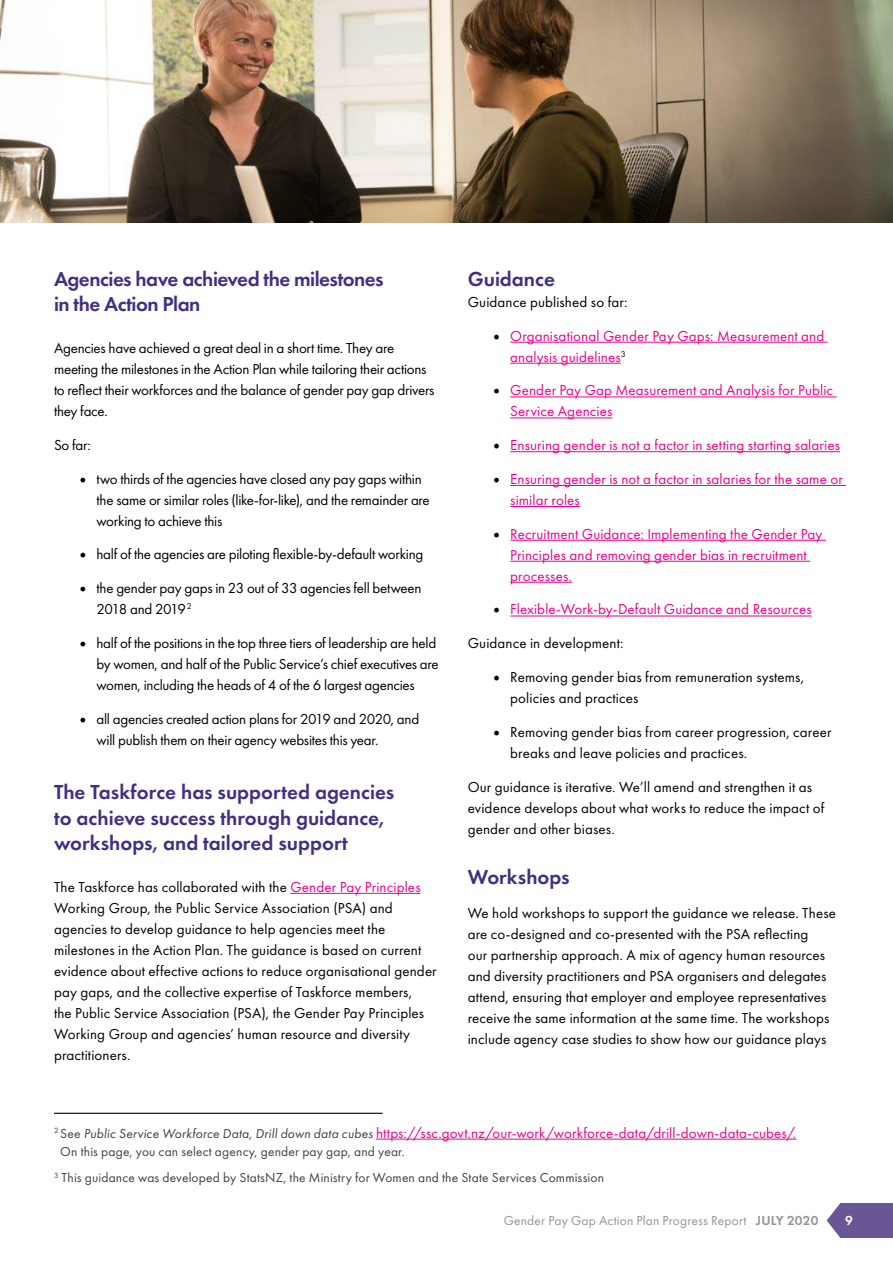
<style>
.page{position:relative;width:893px;height:1263px;background:#fff}
.page>*{position:absolute;margin:0;border:0;box-sizing:border-box;transform-origin:0 0}
.t1{font:600 21px/25.2px "Futura PT";color:#442e82}
.t2{font:600 21px/25.2px "Futura PT";letter-spacing:-.025em;color:#442e82}
.t3{font:15px/21px "Futura PT";letter-spacing:.005em;color:#000}
.t4{font:15px/21px "Futura PT";letter-spacing:.01em;color:#ec008c}
.t5{font:15px/21px "Futura PT";letter-spacing:-.02em;color:#000}
.t6{font:15px/21px "Futura PT";letter-spacing:-.015em;color:#000}
.t7{font:13.5px/26.5px "Futura PT";letter-spacing:.01em;color:#414042}
.t8{font:13.5px "Futura PT";letter-spacing:.01em;color:#939598}
.t9{font:600 13.5px "Futura PT";color:#fff}
.s1{font-family:"Minion Pro";font-size:18px}
.s2{color:#ec008c}
.s3{font-family:"Minion Pro";font-size:18px;color:#000}
.s4{font-size:13.5px;color:#414042}
.s5{font-style:italic;font-size:13.5px;color:#414042}
.s6{font-weight:600}
</style>
<div class="page">
<svg style="left:827px;top:1203px;width:66px;height:35px;background:#7766a1"></svg>
<hr style="left:290px;top:893px;width:131px;height:1px;background:#ec008c">
<hr style="left:510px;top:342px;width:318px;height:1px;background:#ec008c">
<hr style="left:510px;top:363px;width:111px;height:1px;background:#ec008c">
<hr style="left:510px;top:397px;width:327px;height:1px;background:#ec008c">
<hr style="left:510px;top:418px;width:102px;height:1px;background:#ec008c">
<hr style="left:510px;top:451px;width:330px;height:1px;background:#ec008c">
<hr style="left:510px;top:485px;width:336px;height:1px;background:#ec008c">
<hr style="left:510px;top:506px;width:70px;height:1px;background:#ec008c">
<hr style="left:510px;top:540px;width:316px;height:1px;background:#ec008c">
<hr style="left:510px;top:561px;width:300px;height:1px;background:#ec008c">
<hr style="left:510px;top:582px;width:62px;height:1px;background:#ec008c">
<hr style="left:510px;top:616px;width:302px;height:1px;background:#ec008c">
<hr style="left:54px;top:1113px;width:329px;height:1px;background:#000">
<hr style="left:376px;top:1139px;width:420px;height:1px;background:#ec008c">
<img style="left:0;top:0;width:893px;height:222px">
<h1 class="t2" style="left:54px;top:266px;width:331px">Agencies have achieved the milestones in the Action Plan</h1>
<p class="t6" style="left:54px;top:338px;width:382px">Agencies have achieved a great deal in a short time. They are meeting the milestones in the Action Plan while tailoring their actions to reflect their workforces and the balance of gender pay gap drivers they face.</p>
<p class="t3" style="left:54px;top:434px;width:39px">So far:</p>
<p class="t5" style="left:97px;top:468px;width:335px;text-indent:-17px"><span class="s1">•</span> two thirds of the agencies have closed any pay gaps within the same or similar roles (like-for-like), and the remainder are working to achieve this</p>
<p class="t5" style="left:80px;top:544px;width:345px"><span class="s1">•</span> half of the agencies are piloting flexible-by-default working</p>
<p class="t6" style="left:97px;top:578px;width:326px;text-indent:-17px"><span class="s1">•</span> the gender pay gaps in 23 out of 33 agencies fell between<br>2018 and 2019<sup>2</sup></p>
<p class="t5" style="left:97px;top:632px;width:344px;text-indent:-17px"><span class="s1">•</span> half of the positions in the top three tiers of leadership are held by women, and half of the Public Service’s chief executives are women, including the heads of 4 of the 6 largest agencies</p>
<p class="t5" style="left:97px;top:708px;width:324px;text-indent:-17px"><span class="s1">•</span> all agencies created action plans for 2019 and 2020, and will publish them on their agency websites this year.</p>
<h1 class="t1" style="left:54px;top:780px;width:342px">The Taskforce has supported agencies to achieve success through guidance, workshops, and tailored support</h1>
<p class="t3" style="left:54px;top:876px;width:384px">The Taskforce has collaborated with the <span class="s2">Gender Pay Principles </span>Working Group, the Public Service Association (PSA) and agencies to develop guidance to help agencies meet the milestones in the Action Plan. The guidance is based on current evidence about effective actions to reduce organisational gender pay gaps, and the collective expertise of Taskforce members,<br>the Public Service Association (PSA), the Gender Pay Principles Working Group and agencies’ human resource and diversity practitioners.</p>
<h1 class="t1" style="left:468px;top:266px;width:89px">Guidance</h1>
<p class="t3" style="left:468px;top:291px;width:161px">Guidance published so far:</p>
<p class="t4" style="left:510px;top:325px;width:315px;text-indent:-17px"><span class="s3">•</span> Organisational Gender Pay Gaps: Measurement and analysis guidelines<sup>3</sup></p>
<p class="t4" style="left:510px;top:380px;width:324px;text-indent:-17px"><span class="s3">•</span> Gender Pay Gap Measurement and Analysis for Public<br>Service Agencies</p>
<p class="t4" style="left:493px;top:435px;width:348px"><span class="s3">•</span> Ensuring gender is not a factor in setting starting salaries</p>
<p class="t4" style="left:510px;top:468px;width:334px;text-indent:-17px"><span class="s3">•</span> Ensuring gender is not a factor in salaries for the same or similar roles</p>
<p class="t4" style="left:510px;top:523px;width:314px;text-indent:-17px"><span class="s3">•</span> Recruitment Guidance: Implementing the Gender Pay<br>Principles and removing gender bias in recruitment processes.</p>
<p class="t4" style="left:493px;top:599px;width:320px"><span class="s3">•</span> Flexible-Work-by-Default Guidance and Resources</p>
<p class="t3" style="left:468px;top:633px;width:157px">Guidance in development:</p>
<p class="t3" style="left:510px;top:666px;width:295px;text-indent:-17px"><span class="s1">•</span> Removing gender bias from remuneration systems, policies and practices</p>
<p class="t3" style="left:510px;top:721px;width:323px;text-indent:-17px"><span class="s1">•</span> Removing gender bias from career progression, career breaks and leave policies and practices.</p>
<p class="t3" style="left:468px;top:776px;width:358px">Our guidance is iterative. We’ll amend and strengthen it as evidence develops about what works to reduce the impact of gender and other biases.</p>
<h1 class="t1" style="left:468px;top:864px;width:104px">Workshops</h1>
<p class="t3" style="left:468px;top:902px;width:370px">We hold workshops to support the guidance we release. These are co-designed and co-presented with the PSA reflecting<br>our partnership approach. A mix of agency human resources and diversity practitioners and PSA organisers and delegates attend, ensuring that employer and employee representatives receive the same information at the same time. The workshops include agency case studies to show how our guidance plays</p>
<p class="t4" style="left:54px;top:1122px;width:744px"><sup>2</sup> <span class="s4">See</span> <span class="s5">Public Service Workforce Data, Drill down data cubes</span> https://ssc.govt.nz/our-work/workforce-data/drill-down-data-cubes/.</p>
<p class="t7" style="left:54px;top:1138px;width:552px;text-indent:6px">On this page, you can select agency, gender pay gap, and year.<br><sup>3</sup> This guidance was developed by StatsNZ, the Ministry for Women and the State Services Commission</p>
<p class="t8" style="left:504px;top:1213px;width:316px">Gender Pay Gap Action Plan Progress Report <span class="s6">JULY 2020</span></p>
<p class="t9" style="left:845px;top:1212px;width:9px">9</p>
</div>
